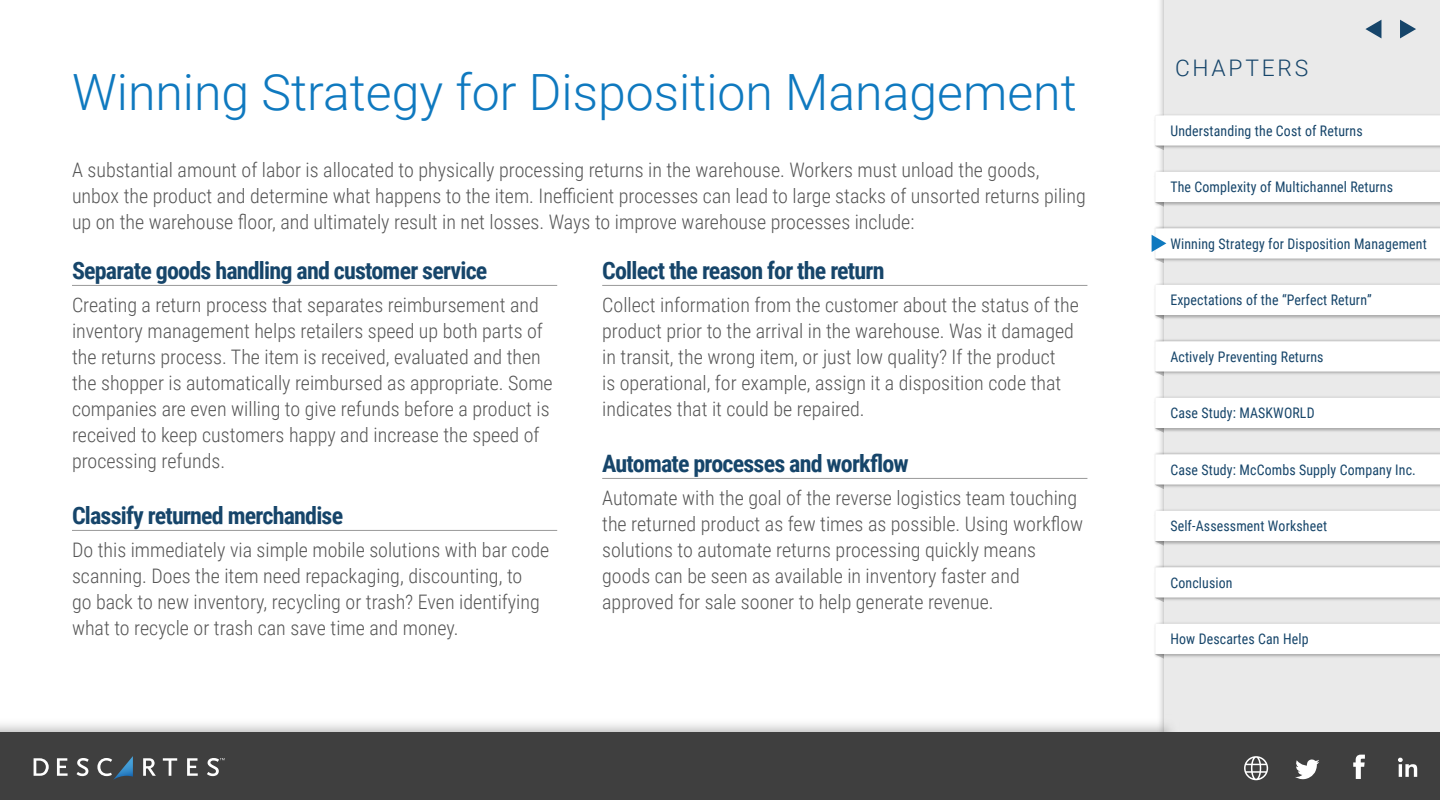
<style>
.page{position:relative;width:1440px;height:800px;background:#fff}
.page>*{position:absolute;margin:0;border:0;box-sizing:border-box;transform-origin:0 0}
.t1{font:300 50px "Roboto";color:#0f79bf}
.t2{font:700 24px "Roboto Condensed";letter-spacing:-.035em;color:#16456a}
.t3{font:300 22.8px "Roboto";letter-spacing:.12em;color:#16456a}
.t4{font:300 20px/26px "Roboto Condensed";color:#555}
.t5{font:14.6px "Roboto Condensed";letter-spacing:.01em;color:#16456a;scale:.95 1}
</style>
<div class="page">
<svg style="left:1159px;top:0;width:6px;height:715px"></svg>
<div style="left:1165px;top:0;width:275px;height:800px;background:#eaeaea"></div>
<svg style="left:1155px;top:115px;width:285px;height:47px"></svg>
<svg style="left:1155px;top:172px;width:285px;height:47px"></svg>
<svg style="left:1155px;top:285px;width:285px;height:47px"></svg>
<svg style="left:1155px;top:341px;width:285px;height:47px"></svg>
<svg style="left:1155px;top:398px;width:285px;height:47px"></svg>
<svg style="left:1155px;top:454px;width:285px;height:47px"></svg>
<svg style="left:1155px;top:511px;width:285px;height:47px"></svg>
<svg style="left:1155px;top:567px;width:285px;height:47px"></svg>
<svg style="left:1155px;top:624px;width:285px;height:47px"></svg>
<svg style="left:1400px;top:20px;width:16px;height:18px"></svg>
<svg style="left:1365px;top:20px;width:16px;height:18px"></svg>
<svg style="left:0;top:715px;width:1172px;height:17px"></svg>
<div style="left:0;top:732px;width:1440px;height:68px;background:#3f3f3f"></div>
<svg style="left:1398px;top:758px;width:19px;height:19px"></svg>
<svg style="left:1353px;top:755px;width:12px;height:24px"></svg>
<svg style="left:1295px;top:759px;width:24px;height:21px"></svg>
<svg style="left:1244px;top:756px;width:24px;height:24px"></svg>
<svg style="left:34px;top:758px;width:15px;height:18px"></svg>
<svg style="left:57px;top:758px;width:11px;height:18px"></svg>
<svg style="left:77px;top:758px;width:12px;height:18px"></svg>
<svg style="left:143px;top:758px;width:13px;height:18px"></svg>
<svg style="left:163px;top:758px;width:14px;height:18px"></svg>
<svg style="left:187px;top:758px;width:11px;height:18px"></svg>
<svg style="left:207px;top:758px;width:18px;height:18px"></svg>
<svg style="left:97px;top:756px;width:36px;height:24px"></svg>
<svg style="left:1152px;top:228px;width:288px;height:47px"></svg>
<hr style="left:72px;top:285px;width:485px;height:1px;background:#999">
<hr style="left:72px;top:530px;width:485px;height:1px;background:#999">
<hr style="left:602px;top:285px;width:485px;height:1px;background:#999">
<hr style="left:602px;top:478px;width:485px;height:1px;background:#999">
<h1 class="t1" style="left:72px;top:57px;width:1006px">Winning Strategy for Disposition Management</h1>
<p class="t4" style="left:72px;top:156px;width:1015px">A substantial amount of labor is allocated to physically processing returns in the warehouse. Workers must unload the goods, unbox the product and determine what happens to the item. Inefficient processes can lead to large stacks of unsorted returns piling up on the warehouse floor, and ultimately result in net losses. Ways to improve warehouse processes include:</p>
<p class="t2" style="left:72px;top:254px;width:417px">Separate goods handling and customer service</p>
<p class="t4" style="left:72px;top:291px;width:482px">Creating a return process that separates reimbursement and inventory management helps retailers speed up both parts of the returns process. The item is received, evaluated and then the shopper is automatically reimbursed as appropriate. Some companies are even willing to give refunds before a product is received to keep customers happy and increase the speed of processing refunds.</p>
<p class="t2" style="left:72px;top:499px;width:273px">Classify returned merchandise</p>
<p class="t4" style="left:72px;top:536px;width:479px">Do this immediately via simple mobile solutions with bar code scanning. Does the item need repackaging, discounting, to<br>go back to new inventory, recycling or trash? Even identifying what to recycle or trash can save time and money.</p>
<p class="t2" style="left:602px;top:254px;width:284px">Collect the reason for the return</p>
<p class="t4" style="left:602px;top:291px;width:478px">Collect information from the customer about the status of the product prior to the arrival in the warehouse. Was it damaged in transit, the wrong item, or just low quality? If the product<br>is operational, for example, assign it a disposition code that indicates that it could be repaired.</p>
<p class="t2" style="left:602px;top:447px;width:308px">Automate processes and workflow</p>
<p class="t4" style="left:602px;top:484px;width:483px">Automate with the goal of the reverse logistics team touching the returned product as few times as possible. Using workflow solutions to automate returns processing quickly means goods can be seen as available in inventory faster and approved for sale sooner to help generate revenue.</p>
<p class="t3" style="left:1175px;top:52px;width:135px">CHAPTERS</p>
<p class="t5" style="left:1170px;top:120px;width:204px">Understanding the Cost of Returns</p>
<p class="t5" style="left:1170px;top:177px;width:236px">The Complexity of Multichannel Returns</p>
<p class="t5" style="left:1170px;top:233px;width:271px">Winning Strategy for Disposition Management</p>
<p class="t5" style="left:1170px;top:290px;width:214px">Expectations of the “Perfect Return”</p>
<p class="t5" style="left:1170px;top:346px;width:163px">Actively Preventing Returns</p>
<p class="t5" style="left:1170px;top:403px;width:153px">Case Study: MASKWORLD</p>
<p class="t5" style="left:1170px;top:459px;width:260px">Case Study: McCombs Supply Company Inc.</p>
<p class="t5" style="left:1170px;top:516px;width:166px">Self-Assessment Worksheet</p>
<p class="t5" style="left:1170px;top:572px;width:67px">Conclusion</p>
<p class="t5" style="left:1170px;top:629px;width:147px">How Descartes Can Help</p>
</div>
